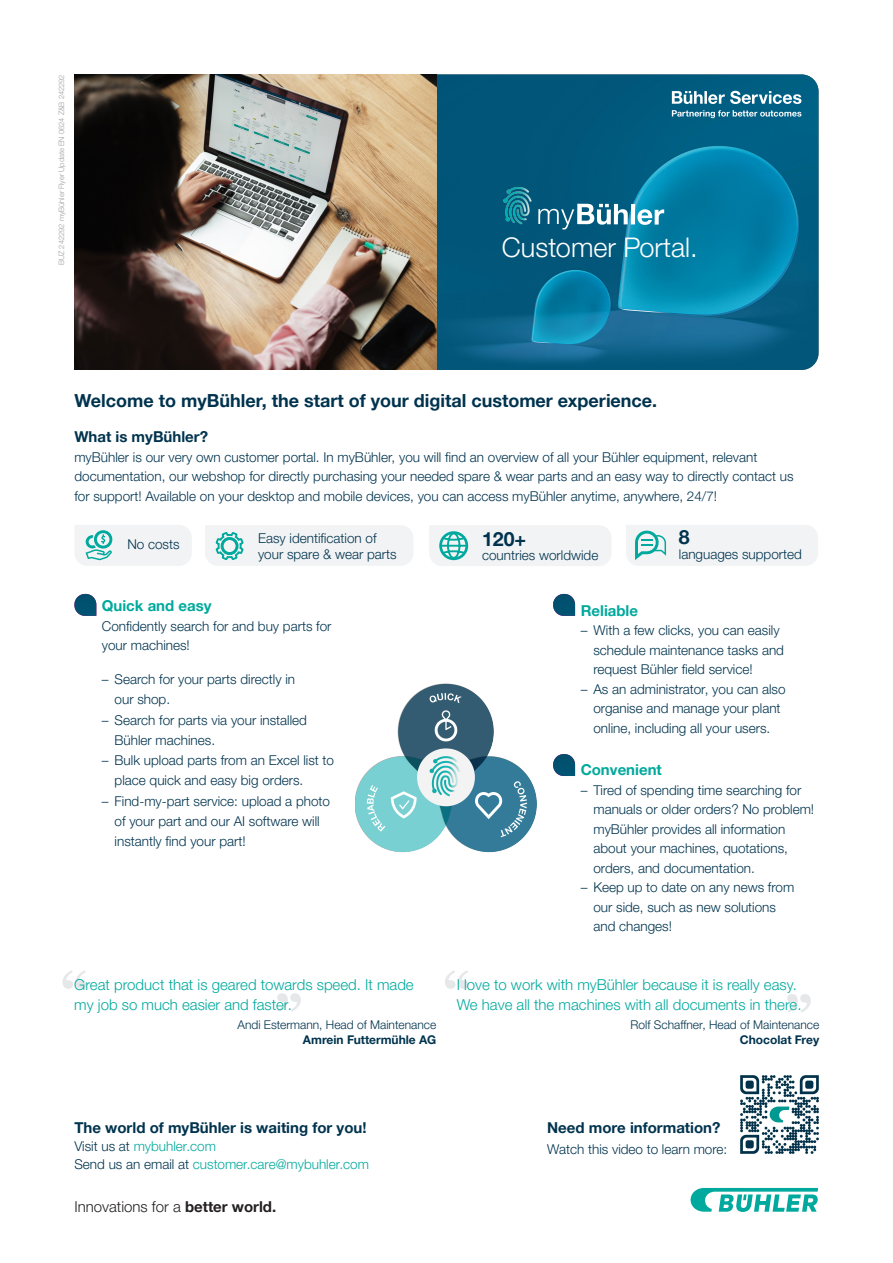
<style>
.page{position:relative;width:893px;height:1263px;background:#fff}
.page>*{position:absolute;margin:0;border:0;box-sizing:border-box;transform-origin:0 0}
.Headline_Light_Services{font:300 27px "Helvetica Neue LTW1 G";color:#fff}
.title_1{font:700 19.5px "Helvetica Neue LTW1 G";color:#00334e}
.title_1-2{font:700 18px "Helvetica Neue LTW1 G";color:#00334e}
.highlight___turquoise{font:300 15px/19.5px "Helvetica Neue LTW1 G";color:#00a99d}
.title_2_subtitel{font:700 15px "Helvetica Neue LTW1 G";color:#00334e}
.title_2_subtitel-2{font:700 15px "Helvetica Neue LTW1 G";color:#00a99d}
.t1{font:300 15px "Helvetica Neue LTW1 G";color:#231f20}
.running_text{font:300 13.5px/19.5px "Helvetica Neue LTW1 G";color:#00334e}
.title_1-3{font:300 13.5px "Helvetica Neue LTW1 G";color:#00a99d}
.title_2_subtitel-3{font:300 13.5px "Helvetica Neue LTW1 G";color:#00334e}
.highlight___turquoise-2{font:300 12px/15px "Helvetica Neue LTW1 G";color:#00334e;text-align:right}
.running_text-2{font:300 7.5px "Helvetica Neue LTW1 G";color:#9d9fa2}
.s1{font-family:"Helvetica Neue LT Std"}
.s2{font-weight:700}
.s3{color:#00334e}
</style>
<div class="page">
<img style="left:436px;top:74px;width:383px;height:296px">
<svg style="left:672px;top:91px;width:129px;height:27px;background:#4b8ea7"></svg>
<img style="left:74px;top:74px;width:362px;height:296px">
<svg style="left:691px;top:1188px;width:127px;height:24px"></svg>
<svg style="left:445px;top:971px;width:23px;height:18px"></svg>
<svg style="left:787px;top:994px;width:24px;height:18px"></svg>
<svg style="left:63px;top:970px;width:23px;height:19px"></svg>
<svg style="left:277px;top:993px;width:24px;height:18px"></svg>
<svg style="left:429px;top:526px;width:182px;height:40px"></svg>
<svg style="left:75px;top:525px;width:117px;height:41px"></svg>
<div style="left:626px;top:525px;width:192px;height:41px;background:#f2f3f4"></div>
<svg style="left:205px;top:526px;width:208px;height:40px"></svg>
<img style="left:740px;top:1075px;width:79px;height:79px">
<hr style="left:631px;top:204px;width:4px;height:20px;background:#fff">
<svg style="left:637px;top:209px;width:27px;height:16px"></svg>
<svg style="left:538px;top:204px;width:90px;height:25px"></svg>
<img style="left:502px;top:187px;width:32px;height:38px">
<img style="left:355px;top:683px;width:182px;height:170px">
<img style="left:74px;top:594px;width:22px;height:22px">
<img style="left:553px;top:594px;width:22px;height:22px">
<img style="left:553px;top:754px;width:22px;height:22px">
<p class="running_text-2" style="left:57px;top:265px;width:192px;rotate:-90deg">BUZ 242292 myBühler Flyer Update EN 0624 Z&amp;B 242292</p>
<p class="Headline_Light_Services" style="left:502px;top:231px;width:197px">Customer Portal.</p>
<p class="title_1-2" style="left:74px;top:390px;width:584px">Welcome to myBühler, the start of your digital customer experience.</p>
<p class="title_2_subtitel" style="left:74px;top:428px;width:135px">What is myBühler?</p>
<p class="running_text" style="left:74px;top:447px;width:721px">myBühler is our very own customer portal. In myBühler, you will find an overview of all your Bühler equipment, relevant documentation, our webshop for directly purchasing your needed spare &amp; wear parts and an easy way to directly contact us for support! Available on your desktop and mobile devices, you can access myBühler anytime, anywhere, 24/7!</p>
<p class="running_text" style="left:127px;top:535px;width:54px">No costs</p>
<p class="running_text" style="left:258px;top:529px;width:140px;line-height:16.5px">Easy identification of your spare &amp; wear parts</p>
<p class="title_2_subtitel-2" style="left:102px;top:597px;width:111px">Quick and easy</p>
<p class="running_text" style="left:102px;top:616px;width:231px">Confidently search for and buy parts for your machines!</p>
<p class="running_text" style="left:115px;top:669px;width:182px;line-height:20.2px;text-indent:-13px"><span class="s1">–</span> Search for your parts directly in our shop.</p>
<p class="running_text" style="left:115px;top:710px;width:194px;line-height:20.2px;text-indent:-13px"><span class="s1">–</span> Search for parts via your installed<br>Bühler machines.</p>
<p class="running_text" style="left:115px;top:750px;width:221px;line-height:20.2px;text-indent:-13px"><span class="s1">–</span> Bulk upload parts from an Excel list to place quick and easy big orders.</p>
<p class="running_text" style="left:115px;top:791px;width:217px;line-height:20.2px;text-indent:-13px"><span class="s1">–</span> Find-my-part service: upload a photo of your part and our AI software will instantly find your part!</p>
<p class="highlight___turquoise" style="left:74px;top:975px;width:341px">Great product that is geared towards speed. It made my job so much easier and faster.</p>
<p class="highlight___turquoise-2" style="left:237px;top:1017px;width:200px">Andi Estermann, Head of Maintenance<br><span class="s2">Amrein Futtermühle AG</span></p>
<p class="title_1" style="left:482px;top:527px;width:46px">120+</p>
<p class="running_text" style="left:482px;top:545px;width:118px">countries worldwide</p>
<p class="title_1" style="left:679px;top:525px;width:12px">8</p>
<p class="running_text" style="left:679px;top:545px;width:124px">languages supported</p>
<p class="title_2_subtitel-2" style="left:581px;top:601px;width:59px">Reliable</p>
<p class="running_text" style="left:593px;top:620px;width:192px;text-indent:-13px"><span class="s1">–</span> With a few clicks, you can easily schedule maintenance tasks and request Bühler field service!</p>
<p class="running_text" style="left:581px;top:679px;width:206px;text-align:center"><span class="s1">–</span> As an administrator, you can also organise and manage your plant online, including all your users.</p>
<p class="title_2_subtitel-2" style="left:581px;top:761px;width:83px">Convenient</p>
<p class="running_text" style="left:593px;top:780px;width:222px;text-indent:-13px"><span class="s1">–</span> Tired of spending time searching for manuals or older orders? No problem! myBühler provides all information about your machines, quotations, orders, and documentation.</p>
<p class="running_text" style="left:593px;top:878px;width:202px;text-indent:-13px"><span class="s1">–</span> Keep up to date on any news from our side, such as new solutions and changes!</p>
<p class="highlight___turquoise" style="left:457px;top:975px;width:346px">I love to work with myBühler because it is really easy.<br>We have all the machines with all documents in there.</p>
<p class="highlight___turquoise-2" style="left:631px;top:1017px;width:190px">Rolf Schaffner, Head of Maintenance<br><span class="s2">Chocolat Frey</span></p>
<p class="title_2_subtitel" style="left:74px;top:1119px;width:294px">The world of myBühler is waiting for you!</p>
<p class="title_1-3" style="left:74px;top:1138px;width:143px"><span class="s3">Visit us at</span> mybuhler.com</p>
<p class="title_1-3" style="left:74px;top:1156px;width:296px"><span class="s3">Send us an email at</span> customer.care@mybuhler.com</p>
<p class="t1" style="left:74px;top:1197px;width:203px">Innovations for a <span class="s2">better world.</span></p>
<p class="title_2_subtitel" style="left:547px;top:1119px;width:175px">Need more information?</p>
<p class="title_2_subtitel-3" style="left:547px;top:1140px;width:182px">Watch this video to learn more:</p>
</div>
